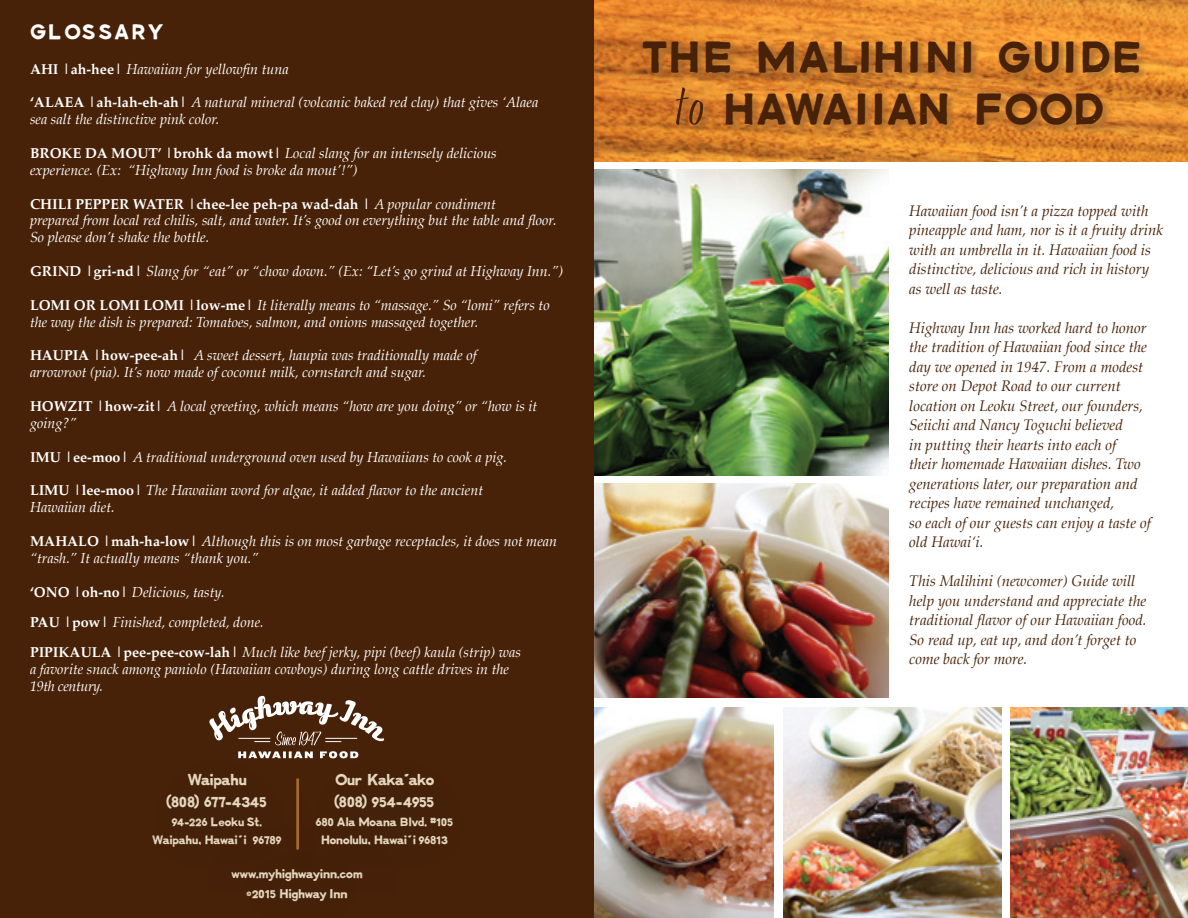
<style>
.page{position:relative;width:1188px;height:918px;background:#fff}
.page>*{position:absolute;margin:0;border:0;box-sizing:border-box;transform-origin:0 0}
.t1{font:46.5px/52.5px "LL Charlotte";letter-spacing:.05em;color:#482208;text-align:center}
.t2{font:22.5px "LL Charlotte";letter-spacing:.1em;color:#fff}
.t3{font:16.95px "LL Charlotte";letter-spacing:-.01em;color:#e4d7be}
.t4{font:italic 15px/19.5px "Palatino";color:#482208}
.t5{font:italic 14.25px/16.8px "Palatino";color:#fff}
.t6{font:13.5px "LL Charlotte";letter-spacing:-.01em;color:#e4d7be}
.t7{font:13.05px "LL Charlotte";letter-spacing:-.005em;color:#e4d7be}
.s1{font-weight:700;font-style:normal}
.s2{font-family:"Tiki Holiday";font-size:58.5px}
</style>
<div class="page">
<img style="left:594px;top:0;width:594px;height:162px">
<div style="left:642px;top:40px;width:506px;height:93px;background:#aa6d2f;opacity:.75"></div>
<img style="left:594px;top:170px;width:295px;height:305px">
<img style="left:594px;top:707px;width:180px;height:211px">
<img style="left:1010px;top:707px;width:178px;height:211px">
<img style="left:784px;top:707px;width:217px;height:211px">
<img style="left:594px;top:484px;width:295px;height:214px">
<div style="left:0;top:0;width:594px;height:918px;background:#482208"></div>
<svg style="left:209px;top:696px;width:174px;height:34px"></svg>
<hr style="left:296px;top:778px;width:3px;height:72px;background:#aa6d2f">
<p class="t2" style="left:30px;top:18px;width:135px">GLOSSARY</p>
<p class="t5" style="left:30px;top:60px;width:260px"><span class="s1">AHI |ah-hee|</span> Hawaiian for yellowfin tuna</p>
<p class="t5" style="left:30px;top:94px;width:510px"><span class="s1">‘ALAEA |ah-lah-eh-ah|</span> A natural mineral (volcanic baked red clay) that gives ‘Alaea sea salt the distinctive pink color.</p>
<p class="t5" style="left:30px;top:145px;width:468px"><span class="s1">BROKE DA MOUT’ |brohk da mowt|</span> Local slang for an intensely delicious experience. (Ex: “Highway Inn food is broke da mout’!”)</p>
<p class="t5" style="left:30px;top:195px;width:528px"><span class="s1">CHILI PEPPER WATER |chee-lee peh-pa wad-dah |</span> A popular condiment<br>prepared from local red chilis, salt, and water. It’s good on everything but the table and floor.<br>So please don’t shake the bottle.</p>
<p class="t5" style="left:30px;top:263px;width:535px"><span class="s1">GRIND |gri-nd|</span> Slang for “eat” or “chow down.” (Ex: “Let’s go grind at Highway Inn.”)</p>
<p class="t5" style="left:30px;top:296px;width:521px"><span class="s1">LOMI OR LOMI LOMI |low-me|</span> It literally means to “massage.” So “lomi” refers to the way the dish is prepared: Tomatoes, salmon, and onions massaged together.</p>
<p class="t5" style="left:30px;top:347px;width:448px"><span class="s1">HAUPIA |how-pee-ah|</span> A sweet dessert, haupia was traditionally made of arrowroot (pia). It’s now made of coconut milk, cornstarch and sugar.</p>
<p class="t5" style="left:30px;top:398px;width:509px"><span class="s1">HOWZIT |how-zit|</span> A local greeting, which means “how are you doing” or “how is it going?”</p>
<p class="t5" style="left:30px;top:448px;width:479px"><span class="s1">IMU |ee-moo|</span> A traditional underground oven used by Hawaiians to cook a pig.</p>
<p class="t5" style="left:30px;top:482px;width:455px"><span class="s1">LIMU |lee-moo|</span> The Hawaiian word for algae, it added flavor to the ancient<br>Hawaiian diet.</p>
<p class="t5" style="left:30px;top:533px;width:529px"><span class="s1">MAHALO |mah-ha-low|</span> Although this is on most garbage receptacles, it does not mean “trash.” It actually means “thank you.”</p>
<p class="t5" style="left:30px;top:583px;width:196px"><span class="s1">‘ONO |oh-no|</span> Delicious, tasty.</p>
<p class="t5" style="left:30px;top:614px;width:235px"><span class="s1">PAU |pow|</span> Finished, completed, done.</p>
<p class="t5" style="left:30px;top:644px;width:493px"><span class="s1">PIPIKAULA |pee-pee-cow-lah|</span> Much like beef jerky, pipi (beef) kaula (strip) was a favorite snack among paniolo (Hawaiian cowboys) during long cattle drives in the<br>19th century.</p>
<p class="t3" style="left:187px;top:770px;width:61px">Waipahu</p>
<p class="t3" style="left:167px;top:792px;width:101px">(808) 677-4345</p>
<p class="t7" style="left:172px;top:814px;width:92px">94-226 Leoku St.</p>
<p class="t7" style="left:152px;top:832px;width:131px">Waipahu, Hawai‘i 96789</p>
<p class="t3" style="left:334px;top:770px;width:102px">Our Kaka‘ako</p>
<p class="t3" style="left:335px;top:792px;width:101px">(808) 954-4955</p>
<p class="t7" style="left:316px;top:814px;width:139px">680 Ala Moana Blvd. #105</p>
<p class="t7" style="left:321px;top:832px;width:129px">Honolulu, Hawai‘i 96813</p>
<p class="t6" style="left:231px;top:866px;width:133px">www.myhighwayinn.com</p>
<p class="t6" style="left:246px;top:886px;width:103px">©2015 Highway Inn</p>
<p class="t1" style="left:641px;top:30px;width:501px">THE MALIHINI GUIDE <span class="s2">to</span> HAWAIIAN FOOD</p>
<p class="t4" style="left:909px;top:201px;width:255px">Hawaiian food isn’t a pizza topped with pineapple and ham, nor is it a fruity drink with an umbrella in it. Hawaiian food is distinctive, delicious and rich in history as well as taste.</p>
<p class="t4" style="left:909px;top:318px;width:243px">Highway Inn has worked hard to honor the tradition of Hawaiian food since the day we opened in 1947. From a modest store on Depot Road to our current location on Leoku Street, our founders, Seiichi and Nancy Toguchi believed<br>in putting their hearts into each of<br>their homemade Hawaiian dishes. Two generations later, our preparation and recipes have remained unchanged,<br>so each of our guests can enjoy a taste of old Hawai‘i.</p>
<p class="t4" style="left:909px;top:571px;width:239px">This Malihini (newcomer) Guide will help you understand and appreciate the traditional flavor of our Hawaiian food.<br>So read up, eat up, and don’t forget to come back for more.</p>
</div>
